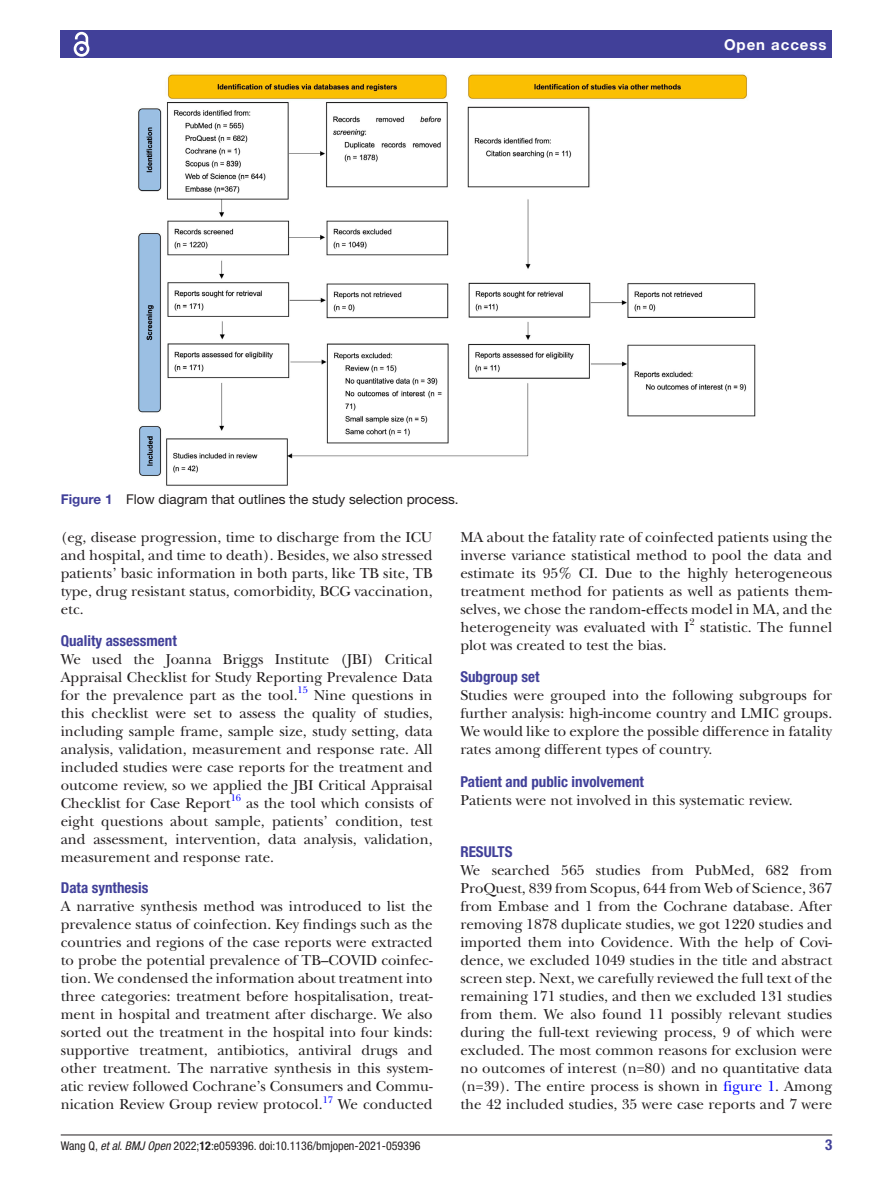
<style>
.page{position:relative;width:893px;height:1191px;background:#fff}
.page>*{position:absolute;margin:0;border:0;box-sizing:border-box;transform-origin:0 0}
.t1{font:15px/18px "New Baskerville";color:#231f20;text-align:justify}
.t2{font:700 condensed 15px "Helvetica Neue LT Std";color:#414099}
.t3{font:700 15px "Helvetica Neue LT Std";letter-spacing:.065em;color:#fff}
.t4{font:13.5px "Helvetica Neue LT Std";color:#231f20}
.t5{font:condensed 12px "Helvetica Neue LT Std";color:#231f20}
.t6{font:9.9px "New Baskerville";color:#00f}
.t7{font:9.9px "New Baskerville";color:#231f20}
.s1{font-weight:700;color:#414099}
.s2{font-family:"Times New Roman"}
.s3{color:#00f}
.s4{font-style:italic}
.s5{font-weight:700}
</style>
<div class="page">
<hr style="left:61px;top:1134px;width:771px;height:1px;background:#231f20">
<div style="left:61px;top:31px;width:771px;height:27px;background:#414099"></div>
<svg style="left:73px;top:31px;width:17px;height:26px"></svg>
<img style="left:138px;top:74px;width:617px;height:412px">
<p class="t4" style="left:61px;top:491px;width:399px"><span class="s1">Figure 1</span> Flow diagram that outlines the study selection process.</p>
<p class="t3" style="left:724px;top:35px;width:104px">Open access</p>
<p class="t1" style="left:61px;top:528px;width:373px">(eg, disease progression, time to discharge from the ICU and hospital, and time to death). Besides, we also stressed patients’ basic information in both parts, like TB site, TB type, drug resistant status, comorbidity, BCG vaccination, etc.</p>
<p class="t2" style="left:61px;top:631px;width:118px">Quality assessment</p>
<p class="t1" style="left:61px;top:650px;width:373px">We used the Joanna Briggs Institute (JBI) Critical Appraisal Checklist for Study Reporting Prevalence Data for the prevalence part as the tool.</p>
<p class="t6" style="left:298px;top:684px;width:12px">15</p>
<p class="t1" style="left:61px;top:686px;width:373px;text-indent:253px">Nine questions in this checklist were set to assess the quality of studies, including sample frame, sample size, study setting, data analysis, validation, measurement and response rate. All included studies were case reports for the treatment and outcome review, so we applied the JBI Critical Appraisal Checklist for Case Report</p>
<p class="t6" style="left:231px;top:792px;width:12px">16</p>
<p class="t1" style="left:61px;top:794px;width:373px;text-indent:185px">as the tool which consists of eight questions about sample, patients’ condition, test and assessment, intervention, data analysis, validation, measurement and response rate.</p>
<p class="t2" style="left:61px;top:879px;width:89px">Data synthesis</p>
<p class="t1" style="left:61px;top:897px;width:373px">A narrative synthesis method was introduced to list the prevalence status of coinfection. Key findings such as the countries and regions of the case reports were extracted to probe the potential prevalence of TB–COVID coinfec&shy;tion. We condensed the information about treatment into three categories: treatment before hospitalisation, treat&shy;ment in hospital and treatment after discharge. We also sorted out the treatment in the hospital into four kinds: supportive treatment, antibiotics, antiviral drugs and other treatment. The narrative synthesis in this system&shy;atic review followed Cochrane’s Consumers and Commu&shy;nication Review Group review protocol.</p>
<p class="t6" style="left:323px;top:1093px;width:12px">17</p>
<p class="t1" style="left:338px;top:1095px;width:96px">We conducted</p>
<p class="t1" style="left:460px;top:528px;width:373px">MA about the fatality rate of coinfected patients using the inverse variance statistical method to pool the data and estimate its 95% CI. Due to the highly heterogeneous treatment method for patients as well as patients them&shy;selves, we chose the random<span class="s2">‐</span>effects model in MA, and the heterogeneity was evaluated with I</p>
<p class="t7" style="left:690px;top:616px;width:7px">2</p>
<p class="t1" style="left:700px;top:618px;width:134px">statistic. The funnel</p>
<p class="t1" style="left:460px;top:636px;width:208px">plot was created to test the bias.</p>
<p class="t2" style="left:460px;top:668px;width:81px">Subgroup set</p>
<p class="t1" style="left:460px;top:686px;width:373px">Studies were grouped into the following subgroups for further analysis: high-income country and LMIC groups.<br>We would like to explore the possible difference in fatality rates among different types of country.</p>
<p class="t2" style="left:460px;top:772px;width:185px">Patient and public involvement</p>
<p class="t1" style="left:460px;top:791px;width:334px">Patients were not involved in this systematic review.</p>
<p class="t2" style="left:460px;top:842px;width:54px">RESULTS</p>
<p class="t1" style="left:460px;top:861px;width:373px">We searched 565 studies from PubMed, 682 from ProQuest, 839 from Scopus, 644 from Web of Science, 367 from Embase and 1 from the Cochrane database. After removing 1878 duplicate studies, we got 1220 studies and imported them into Covidence. With the help of Covi&shy;dence, we excluded 1049 studies in the title and abstract screen step. Next, we carefully reviewed the full text of the remaining 171 studies, and then we excluded 131 studies from them. We also found 11 possibly relevant studies during the full-text reviewing process, 9 of which were excluded. The most common reasons for exclusion were no outcomes of interest (n=80) and no quantitative data (n=39). The entire process is shown in <span class="s3">figure 1</span>. Among the 42 included studies, 35 were case reports and 7 were</p>
<p class="t5" style="left:61px;top:1138px;width:361px">Wang Q, <span class="s4">et al</span>. <span class="s4">BMJ Open</span> 2022;<span class="s5">12</span>:e059396. doi:10.1136/bmjopen-2021-059396</p>
<p class="t2" style="left:825px;top:1135px;width:9px">3</p>
</div>
